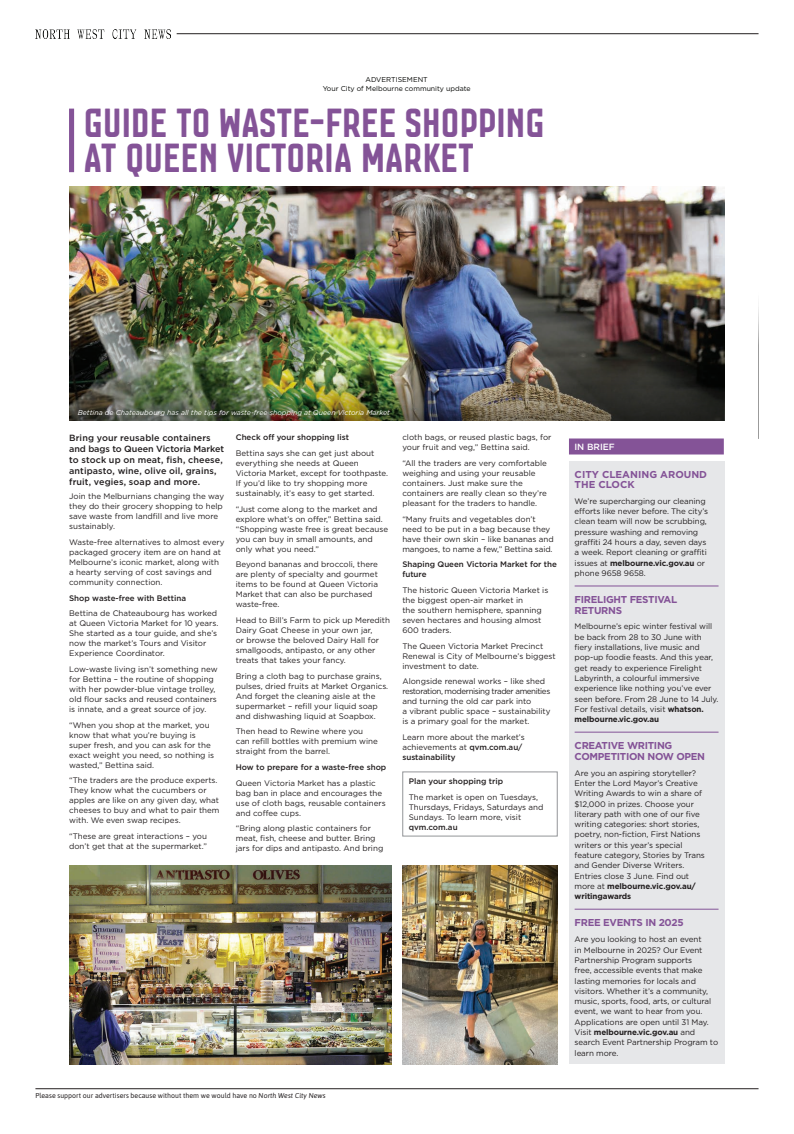
<style>
.page{position:relative;width:794px;height:1134px;background:#fff}
.page>*{position:absolute;margin:0;border:0;box-sizing:border-box;transform-origin:0 0}
.t1{font:43px/34.8px "Co M";letter-spacing:-.01em;color:#845397}
.t2{font:700 10px/10.3px "Gotham";letter-spacing:-.03em;color:#845397}
.t3{font:700 10px/10.3px "Gotham";color:#845397}
.t4{font:500 9px/11px "Gotham";letter-spacing:.01em;color:#231f20}
.t5{font:500 9px "Gotham";color:#fff}
.t6{font:8px/10px "Gotham";color:#231f20}
.t7{font:500 8px/10px "Gotham";color:#231f20}
.t8{font:italic 7px "Gotham";color:#fff}
.t9{font:7px "Asap";color:#231f20}
.t10{font:7px/9px "Gotham";color:#040503;text-align:center}
.s1{font-weight:500}
.s2{font-style:italic}
.s3{font-weight:700}
</style>
<div class="page">
<img style="left:35px;top:30px;width:136px;height:9px">
<hr style="left:177px;top:34px;width:581px;height:1px;background:#231f20">
<hr style="left:35px;top:1088px;width:723px;height:1px;background:#231f20">
<div style="left:569px;top:461px;width:155px;height:603px;background:#e6e7e9"></div>
<hr style="left:574px;top:586px;width:144px;height:1px;background:#845397">
<hr style="left:574px;top:732px;width:144px;height:1px;background:#845397">
<hr style="left:574px;top:909px;width:144px;height:1px;background:#845397">
<div style="left:569px;top:438px;width:155px;height:16px;background:#845397"></div>
<div style="left:402px;top:771px;width:155px;height:65px;border:1px solid #939598"></div>
<div style="left:69px;top:109px;width:5px;height:63px;background:#845397"></div>
<img style="left:69px;top:866px;width:322px;height:198px">
<img style="left:69px;top:186px;width:655px;height:171px">
<img style="left:69px;top:357px;width:655px;height:64px">
<img style="left:402px;top:866px;width:155px;height:198px">
<p class="t10" style="left:323px;top:75px;width:149px">ADVERTISEMENT<br>Your City of Melbourne community update</p>
<h1 class="t1" style="left:84px;top:102px;width:463px">GUIDE TO WASTE-FREE SHOPPING<br>AT QUEEN VICTORIA MARKET</h1>
<p class="t8" style="left:78px;top:408px;width:314px">Bettina de Chateaubourg has all the tips for waste-free shopping at Queen Victoria Market</p>
<p class="t4" style="left:69px;top:432px;width:156px">Bring your reusable containers and bags to Queen Victoria Market to stock up on meat, fish, cheese, antipasto, wine, olive oil, grains, fruit, vegies, soap and more.</p>
<p class="t6" style="left:69px;top:491px;width:156px">Join the Melburnians changing the way they do their grocery shopping to help save waste from landfill and live more sustainably.</p>
<p class="t6" style="left:69px;top:537px;width:157px">Waste-free alternatives to almost every packaged grocery item are on hand at Melbourne’s iconic market, along with a hearty serving of cost savings and community connection.</p>
<p class="t7" style="left:69px;top:593px;width:118px">Shop waste-free with Bettina</p>
<p class="t6" style="left:69px;top:608px;width:151px">Bettina de Chateaubourg has worked at Queen Victoria Market for 10 years.<br>She started as a tour guide, and she’s now the market’s Tours and Visitor Experience Coordinator.</p>
<p class="t6" style="left:69px;top:664px;width:150px">Low-waste living isn’t something new for Bettina – the routine of shopping with her powder-blue vintage trolley, old flour sacks and reused containers is innate, and a great source of joy.</p>
<p class="t6" style="left:69px;top:720px;width:146px">“When you shop at the market, you know that what you’re buying is super fresh, and you can ask for the exact weight you need, so nothing is wasted,” Bettina said.</p>
<p class="t6" style="left:69px;top:775px;width:152px">“The traders are the produce experts.<br>They know what the cucumbers or apples are like on any given day, what cheeses to buy and what to pair them with. We even swap recipes.</p>
<p class="t6" style="left:69px;top:831px;width:139px">“These are great interactions – you don’t get that at the supermarket.”</p>
<p class="t7" style="left:236px;top:432px;width:115px">Check off your shopping list</p>
<p class="t6" style="left:236px;top:448px;width:154px">Bettina says she can get just about everything she needs at Queen Victoria Market, except for toothpaste.<br>If you’d like to try shopping more sustainably, it’s easy to get started.</p>
<p class="t6" style="left:236px;top:504px;width:154px">“Just come along to the market and explore what’s on offer,” Bettina said. “Shopping waste free is great because you can buy in small amounts, and only what you need.”</p>
<p class="t6" style="left:236px;top:559px;width:144px">Beyond bananas and broccoli, there are plenty of specialty and gourmet items to be found at Queen Victoria<br>Market that can also be purchased waste-free.</p>
<p class="t6" style="left:236px;top:615px;width:156px">Head to Bill’s Farm to pick up Meredith Dairy Goat Cheese in your own jar,<br>or browse the beloved Dairy Hall for smallgoods, antipasto, or any other treats that takes your fancy.</p>
<p class="t6" style="left:236px;top:671px;width:154px">Bring a cloth bag to purchase grains, pulses, dried fruits at Market Organics.<br>And forget the cleaning aisle at the supermarket – refill your liquid soap and dishwashing liquid at Soapbox.</p>
<p class="t6" style="left:236px;top:726px;width:144px">Then head to Rewine where you can refill bottles with premium wine straight from the barrel.</p>
<p class="t7" style="left:236px;top:762px;width:152px">How to prepare for a waste-free shop</p>
<p class="t6" style="left:236px;top:778px;width:151px">Queen Victoria Market has a plastic bag ban in place and encourages the use of cloth bags, reusable containers and coffee cups.</p>
<p class="t6" style="left:236px;top:823px;width:149px">“Bring along plastic containers for meat, fish, cheese and butter. Bring jars for dips and antipasto. And bring</p>
<p class="t6" style="left:402px;top:432px;width:151px">cloth bags, or reused plastic bags, for your fruit and veg,” Bettina said.</p>
<p class="t6" style="left:402px;top:458px;width:146px">“All the traders are very comfortable weighing and using your reusable containers. Just make sure the containers are really clean so they’re pleasant for the traders to handle.</p>
<p class="t6" style="left:402px;top:514px;width:153px">“Many fruits and vegetables don’t need to be put in a bag because they have their own skin – like bananas and mangoes, to name a few,” Bettina said.</p>
<p class="t7" style="left:402px;top:559px;width:156px">Shaping Queen Victoria Market for the future</p>
<p class="t6" style="left:402px;top:585px;width:147px">The historic Queen Victoria Market is the biggest open-air market in<br>the southern hemisphere, spanning seven hectares and housing almost<br>600 traders.</p>
<p class="t6" style="left:402px;top:641px;width:155px">The Queen Victoria Market Precinct<br>Renewal is City of Melbourne’s biggest investment to date.</p>
<p class="t6" style="left:402px;top:676px;width:150px">Alongside renewal works – like shed restoration, modernising trader amenities and turning the old car park into<br>a vibrant public space – sustainability is a primary goal for the market.</p>
<p class="t6" style="left:402px;top:732px;width:124px">Learn more about the market’s achievements at <span class="s1">qvm.com.au/ sustainability</span></p>
<p class="t7" style="left:409px;top:776px;width:96px">Plan your shopping trip</p>
<p class="t6" style="left:409px;top:792px;width:136px">The market is open on Tuesdays,<br>Thursdays, Fridays, Saturdays and<br>Sundays. To learn more, visit</p>
<p class="t7" style="left:409px;top:822px;width:50px">qvm.com.au</p>
<p class="t9" style="left:35px;top:1091px;width:292px">Please support our advertisers because without them we would have no <span class="s2">North West City News</span></p>
<p class="t5" style="left:574px;top:440px;width:42px">IN BRIEF</p>
<p class="t3" style="left:574px;top:469px;width:134px">CITY CLEANING AROUND<br>THE CLOCK</p>
<p class="t6" style="left:574px;top:496px;width:135px;line-height:10.3px">We’re supercharging our cleaning efforts like never before. The city’s clean team will now be scrubbing, pressure washing and removing graffiti 24 hours a day, seven days a week. Report cleaning or graffiti issues at <span class="s3">melbourne.vic.gov.au</span> or phone 9658 9658.</p>
<p class="t2" style="left:574px;top:594px;width:104px">FIRELIGHT FESTIVAL<br>RETURNS</p>
<p class="t6" style="left:574px;top:621px;width:145px;line-height:10.3px">Melbourne’s epic winter festival will be back from 28 to 30 June with fiery installations, live music and pop-up foodie feasts. And this year, get ready to experience Firelight Labyrinth, a colourful immersive experience like nothing you’ve ever seen before. From 28 June to 14 July.<br>For festival details, visit <span class="s3">whatson. melbourne.vic.gov.au</span></p>
<p class="t2" style="left:574px;top:741px;width:132px">CREATIVE WRITING<br>COMPETITION NOW OPEN</p>
<p class="t6" style="left:574px;top:767px;width:132px;line-height:10.3px">Are you an aspiring storyteller?<br>Enter the Lord Mayor’s Creative<br>Writing Awards to win a share of $12,000 in prizes. Choose your literary path with one of our five writing categories: short stories, poetry, non-fiction, First Nations writers or this year’s special feature category, Stories by Trans and Gender Diverse Writers.<br>Entries close 3 June. Find out more at <span class="s3">melbourne.vic.gov.au/ writingawards</span></p>
<p class="t2" style="left:574px;top:918px;width:110px">FREE EVENTS IN 2025</p>
<p class="t6" style="left:574px;top:934px;width:145px;line-height:10.3px">Are you looking to host an event<br>in Melbourne in 2025? Our Event<br>Partnership Program supports<br>free, accessible events that make lasting memories for locals and visitors. Whether it’s a community, music, sports, food, arts, or cultural event, we want to hear from you.<br>Applications are open until 31 May.<br>Visit <span class="s3">melbourne.vic.gov.au</span> and search Event Partnership Program to learn more.</p>
</div>
